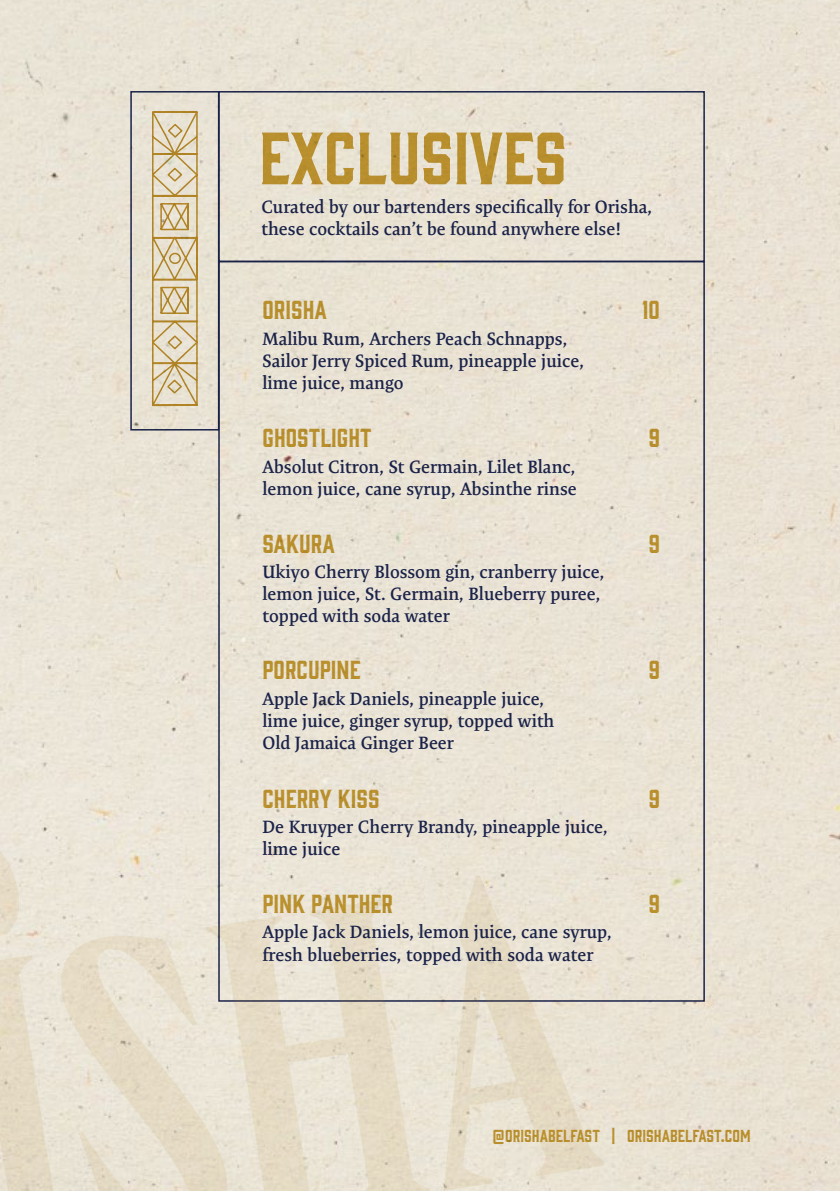
<style>
.page{position:relative;width:840px;height:1191px;background:#fff}
.page>*{position:absolute;margin:0;border:0;box-sizing:border-box;transform-origin:0 0}
.t1{font:68px "Gin";color:#caa137}
.t2{font:24px "Gin";color:#caa136}
.t3{font:600 18px/22px "Expo Serif Pro";color:#1d2758}
.t4{font:16px "Gin";color:#caa136}
</style>
<div class="page">
<img style="left:0;top:0;width:839px;height:1191px">
<h1 class="t1" style="left:259px;top:111px;width:309px">EXCLUSIVES</h1>
<p class="t3" style="left:261px;top:196px;width:392px">Curated by our bartenders specifically for Orisha, these cocktails can’t be found anywhere else!</p>
<h2 class="t2" style="left:262px;top:294px;width:66px">ORISHA</h2>
<h2 class="t2" style="left:641px;top:294px;width:19px">10</h2>
<p class="t3" style="left:262px;top:328px;width:323px">Malibu Rum, Archers Peach Schnapps,<br>Sailor Jerry Spiced Rum, pineapple juice, lime juice, mango</p>
<h2 class="t2" style="left:262px;top:421px;width:111px">GHOSTLIGHT</h2>
<h2 class="t2" style="left:648px;top:421px;width:13px">9</h2>
<p class="t3" style="left:262px;top:456px;width:316px">Absolut Citron, St Germain, Lilet Blanc, lemon juice, cane syrup, Absinthe rinse</p>
<h2 class="t2" style="left:262px;top:527px;width:74px">SAKURA</h2>
<p class="t3" style="left:262px;top:561px;width:343px">Ukiyo Cherry Blossom gin, cranberry juice, lemon juice, St. Germain, Blueberry puree, topped with soda water</p>
<h2 class="t2" style="left:262px;top:653px;width:100px">PORCUPINE</h2>
<p class="t3" style="left:262px;top:688px;width:293px">Apple Jack Daniels, pineapple juice, lime juice, ginger syrup, topped with<br>Old Jamaica Ginger Beer</p>
<h2 class="t2" style="left:262px;top:782px;width:119px">CHERRY KISS</h2>
<p class="t3" style="left:262px;top:816px;width:347px">De Kruyper Cherry Brandy, pineapple juice, lime juice</p>
<h2 class="t2" style="left:262px;top:887px;width:132px">PINK PANTHER</h2>
<p class="t3" style="left:262px;top:921px;width:351px">Apple Jack Daniels, lemon juice, cane syrup, fresh blueberries, topped with soda water</p>
<h2 class="t2" style="left:648px;top:527px;width:13px">9</h2>
<h2 class="t2" style="left:648px;top:653px;width:13px">9</h2>
<h2 class="t2" style="left:648px;top:782px;width:13px">9</h2>
<h2 class="t2" style="left:648px;top:887px;width:13px">9</h2>
<p class="t4" style="left:492px;top:1125px;width:260px">@ORISHABELFAST | ORISHABELFAST.COM</p>
</div>
